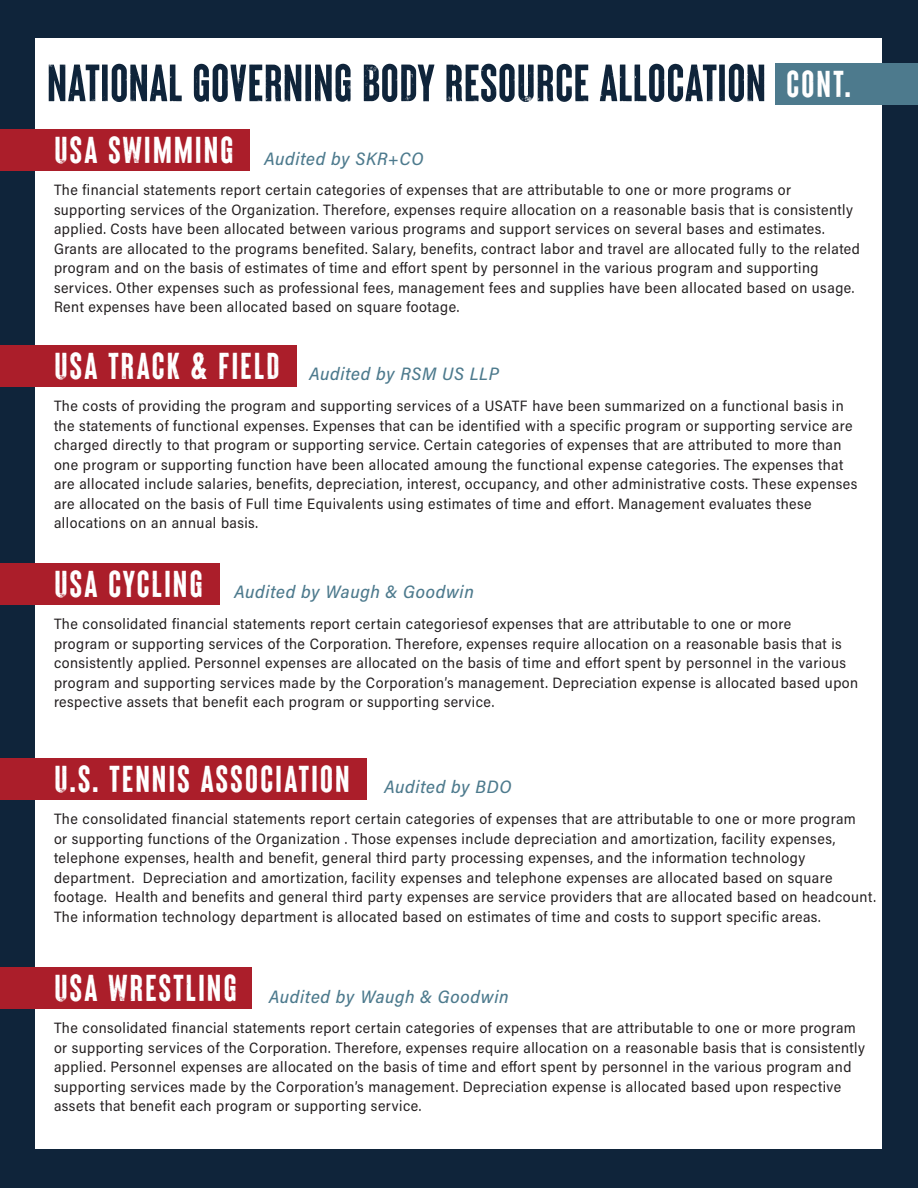
<style>
.page{position:relative;width:918px;height:1188px;background:#0f243a}
.page>*{position:absolute;margin:0;border:0;box-sizing:border-box;transform-origin:0 0}
.t1{font:52.5px "Brixton Lead Vector";color:#0f243a}
.t2{font:37.5px "Brixton Lead Vector";letter-spacing:.05em;color:#fff}
.t3{font:18px "Acumin Variable Concept";letter-spacing:.035em;color:#4d7a8d}
.t4{font:15px/19.5px "Acumin Variable Concept";letter-spacing:.03em;color:#231f20}
</style>
<div class="page">
<div style="left:36px;top:39px;width:846px;height:1110px;background:#fff"></div>
<div style="left:0;top:563px;width:219px;height:41px;background:#ab1e2a"></div>
<div style="left:0;top:758px;width:366px;height:41px;background:#ab1e2a"></div>
<div style="left:0;top:967px;width:252px;height:42px;background:#ab1e2a"></div>
<div style="left:0;top:129px;width:249px;height:42px;background:#ab1e2a"></div>
<div style="left:0;top:345px;width:296px;height:41px;background:#ab1e2a"></div>
<div style="left:776px;top:63px;width:142px;height:41px;background:#4d7a8d"></div>
<p class="t1" style="left:47px;top:54px;width:721px">NATIONAL GOVERNING BODY RESOURCE ALLOCATION</p>
<p class="t2" style="left:54px;top:129px;width:181px">USA SWIMMING</p>
<p class="t3" style="left:264px;top:146px;width:161px">Audited by SKR+CO</p>
<p class="t2" style="left:786px;top:63px;width:66px">CONT.</p>
<p class="t4" style="left:54px;top:180px;width:808px">The financial statements report certain categories of expenses that are attributable to one or more programs or supporting services of the Organization. Therefore, expenses require allocation on a reasonable basis that is consistently applied. Costs have been allocated between various programs and support services on several bases and estimates.<br>Grants are allocated to the programs benefited. Salary, benefits, contract labor and travel are allocated fully to the related program and on the basis of estimates of time and effort spent by personnel in the various program and supporting services. Other expenses such as professional fees, management fees and supplies have been allocated based on usage.<br>Rent expenses have been allocated based on square footage.</p>
<p class="t2" style="left:54px;top:345px;width:227px">USA TRACK &amp; FIELD</p>
<p class="t3" style="left:309px;top:362px;width:192px">Audited by RSM US LLP</p>
<p class="t4" style="left:54px;top:396px;width:805px">The costs of providing the program and supporting services of a USATF have been summarized on a functional basis in the statements of functional expenses. Expenses that can be identified with a specific program or supporting service are charged directly to that program or supporting service. Certain categories of expenses that are attributed to more than one program or supporting function have been allocated amoung the functional expense categories. The expenses that are allocated include salaries, benefits, depreciation, interest, occupancy, and other administrative costs. These expenses are allocated on the basis of Full time Equivalents using estimates of time and effort. Management evaluates these allocations on an annual basis.</p>
<p class="t2" style="left:54px;top:563px;width:150px">USA CYCLING</p>
<p class="t3" style="left:234px;top:580px;width:242px">Audited by Waugh &amp; Goodwin</p>
<p class="t4" style="left:54px;top:614px;width:806px">The consolidated financial statements report certain categoriesof expenses that are attributable to one or more<br>program or supporting services of the Corporation. Therefore, expenses require allocation on a reasonable basis that is consistently applied. Personnel expenses are allocated on the basis of time and effort spent by personnel in the various program and supporting services made by the Corporation’s management. Depreciation expense is allocated based upon respective assets that benefit each program or supporting service.</p>
<p class="t2" style="left:54px;top:758px;width:297px">U.S. TENNIS ASSOCIATION</p>
<p class="t3" style="left:384px;top:775px;width:129px">Audited by BDO</p>
<p class="t4" style="left:54px;top:809px;width:824px">The consolidated financial statements report certain categories of expenses that are attributable to one or more program<br>or supporting functions of the Organization . Those expenses include depreciation and amortization, facility expenses, telephone expenses, health and benefit, general third party processing expenses, and the information technology department. Depreciation and amortization, facility expenses and telephone expenses are allocated based on square footage. Health and benefits and general third party expenses are service providers that are allocated based on headcount.<br>The information technology department is allocated based on estimates of time and costs to support specific areas.</p>
<p class="t2" style="left:54px;top:967px;width:184px">USA WRESTLING</p>
<p class="t3" style="left:269px;top:984px;width:242px">Audited by Waugh &amp; Goodwin</p>
<p class="t4" style="left:54px;top:1018px;width:813px">The consolidated financial statements report certain categories of expenses that are attributable to one or more program or supporting services of the Corporation. Therefore, expenses require allocation on a reasonable basis that is consistently applied. Personnel expenses are allocated on the basis of time and effort spent by personnel in the various program and supporting services made by the Corporation’s management. Depreciation expense is allocated based upon respective assets that benefit each program or supporting service.</p>
</div>
